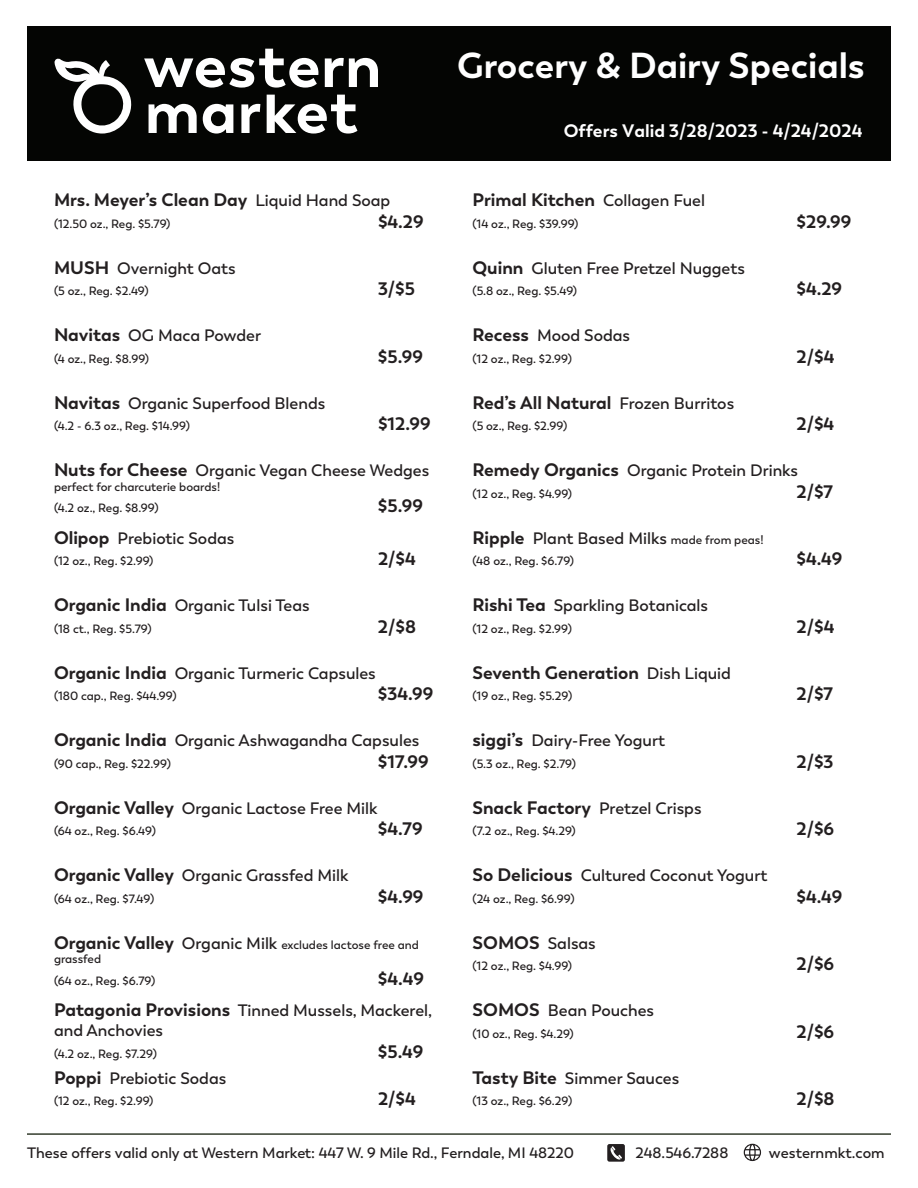
<style>
.page{position:relative;width:918px;height:1188px;background:#fff}
.page>*{position:absolute;margin:0;border:0;box-sizing:border-box;transform-origin:0 0}
.t1{font:700 36px "Trenda";color:#fff}
.t2{font:700 18px "Trenda";color:#231f20}
.t3{font:700 18px "Trenda";color:#fff}
.t4{font:600 16.5px/19.8px "Trenda";color:#231f20}
.t5{font:600 15px "Trenda";color:#231f20}
.t6{font:600 12px/14.4px "Trenda";color:#231f20}
.s1{font-weight:600;font-size:16.5px}
.s2{font-weight:700;font-size:18px}
.s3{font-size:16.5px}
.s4{font-size:12px}
</style>
<div class="page">
<div style="left:27px;top:26px;width:864px;height:135px;background:#040503"></div>
<svg style="left:54px;top:58px;width:78px;height:76px"></svg>
<svg style="left:144px;top:49px;width:174px;height:39px"></svg>
<svg style="left:325px;top:58px;width:53px;height:29px"></svg>
<svg style="left:149px;top:104px;width:48px;height:29px"></svg>
<svg style="left:203px;top:104px;width:30px;height:30px"></svg>
<svg style="left:241px;top:104px;width:19px;height:29px"></svg>
<svg style="left:267px;top:95px;width:90px;height:39px"></svg>
<hr style="left:27px;top:1133px;width:864px;height:2px;background:#343c2d">
<svg style="left:607px;top:1144px;width:18px;height:18px"></svg>
<svg style="left:744px;top:1144px;width:17px;height:17px"></svg>
<p class="t2" style="left:54px;top:189px;width:338px">Mrs. Meyer’s Clean Day <span class="s1">Liquid Hand Soap</span></p>
<p class="t6" style="left:54px;top:217px;width:118px">(12.50 oz., Reg. $5.79)</p>
<p class="t2" style="left:378px;top:210px;width:47px">$4.29</p>
<p class="t4" style="left:54px;top:258px;width:183px"><span class="s2">MUSH</span> Overnight Oats</p>
<p class="t6" style="left:54px;top:284px;width:96px">(5 oz., Reg. $2.49)</p>
<p class="t2" style="left:378px;top:278px;width:39px">3/$5</p>
<p class="t4" style="left:54px;top:326px;width:209px"><span class="s2">Navitas</span> OG Maca Powder</p>
<p class="t6" style="left:54px;top:352px;width:97px">(4 oz., Reg. $8.99)</p>
<p class="t2" style="left:378px;top:345px;width:47px">$5.99</p>
<p class="t4" style="left:54px;top:393px;width:273px"><span class="s2">Navitas</span> Organic Superfood Blends</p>
<p class="t6" style="left:54px;top:419px;width:137px">(4.2 - 6.3 oz., Reg. $14.99)</p>
<p class="t2" style="left:378px;top:413px;width:54px">$12.99</p>
<p class="t4" style="left:54px;top:461px;width:377px"><span class="s2">Nuts for Cheese</span> Organic Vegan Cheese Wedges</p>
<p class="t6" style="left:54px;top:479px;width:168px">perfect for charcuterie boards!</p>
<p class="t6" style="left:54px;top:501px;width:106px">(4.2 oz., Reg. $8.99)</p>
<p class="t2" style="left:378px;top:495px;width:47px">$5.99</p>
<p class="t4" style="left:54px;top:528px;width:182px"><span class="s2">Olipop</span> Prebiotic Sodas</p>
<p class="t6" style="left:54px;top:554px;width:101px">(12 oz., Reg. $2.99)</p>
<p class="t2" style="left:378px;top:548px;width:39px">2/$4</p>
<p class="t4" style="left:54px;top:596px;width:257px"><span class="s2">Organic India</span> Organic Tulsi Teas</p>
<p class="t6" style="left:54px;top:622px;width:99px">(18 ct., Reg. $5.79)</p>
<p class="t2" style="left:378px;top:615px;width:40px">2/$8</p>
<p class="t4" style="left:54px;top:663px;width:323px"><span class="s2">Organic India</span> Organic Turmeric Capsules</p>
<p class="t6" style="left:54px;top:689px;width:124px">(180 cap., Reg. $44.99)</p>
<p class="t2" style="left:378px;top:683px;width:57px">$34.99</p>
<p class="t4" style="left:54px;top:731px;width:367px"><span class="s2">Organic India</span> Organic Ashwagandha Capsules</p>
<p class="t6" style="left:54px;top:757px;width:118px">(90 cap., Reg. $22.99)</p>
<p class="t2" style="left:378px;top:750px;width:52px">$17.99</p>
<p class="t4" style="left:54px;top:798px;width:325px"><span class="s2">Organic Valley</span> Organic Lactose Free Milk</p>
<p class="t6" style="left:54px;top:824px;width:103px">(64 oz., Reg. $6.49)</p>
<p class="t2" style="left:378px;top:818px;width:46px">$4.79</p>
<p class="t4" style="left:54px;top:866px;width:296px"><span class="s2">Organic Valley</span> Organic Grassfed Milk</p>
<p class="t6" style="left:54px;top:892px;width:102px">(64 oz., Reg. $7.49)</p>
<p class="t2" style="left:378px;top:885px;width:47px">$4.99</p>
<p class="t6" style="left:54px;top:938px;width:366px"><span class="s2">Organic Valley</span> <span class="s3">Organic Milk</span> excludes lactose free and grassfed</p>
<p class="t6" style="left:54px;top:974px;width:103px">(64 oz., Reg. $6.79)</p>
<p class="t2" style="left:378px;top:967px;width:47px">$4.49</p>
<p class="t4" style="left:54px;top:1001px;width:380px"><span class="s2">Patagonia Provisions</span> Tinned Mussels, Mackerel, and Anchovies</p>
<p class="t6" style="left:54px;top:1046px;width:104px">(4.2 oz., Reg. $7.29)</p>
<p class="t2" style="left:378px;top:1040px;width:47px">$5.49</p>
<p class="t4" style="left:54px;top:1068px;width:174px"><span class="s2">Poppi</span> Prebiotic Sodas</p>
<p class="t6" style="left:54px;top:1094px;width:101px">(12 oz., Reg. $2.99)</p>
<p class="t2" style="left:378px;top:1088px;width:39px">2/$4</p>
<h1 class="t1" style="left:457px;top:43px;width:409px">Grocery &amp; Dairy Specials</h1>
<p class="t3" style="left:564px;top:120px;width:300px">Offers Valid 3/28/2023 - 4/24/2024</p>
<p class="t2" style="left:472px;top:189px;width:234px">Primal Kitchen <span class="s1">Collagen Fuel</span></p>
<p class="t6" style="left:472px;top:217px;width:107px">(14 oz., Reg. $39.99)</p>
<p class="t2" style="left:797px;top:210px;width:56px">$29.99</p>
<p class="t4" style="left:472px;top:258px;width:274px"><span class="s2">Quinn</span> Gluten Free Pretzel Nuggets</p>
<p class="t6" style="left:472px;top:284px;width:106px">(5.8 oz., Reg. $5.49)</p>
<p class="t2" style="left:797px;top:278px;width:47px">$4.29</p>
<p class="t4" style="left:472px;top:326px;width:159px"><span class="s2">Recess</span> Mood Sodas</p>
<p class="t6" style="left:472px;top:352px;width:101px">(12 oz., Reg. $2.99)</p>
<p class="t2" style="left:797px;top:345px;width:39px">2/$4</p>
<p class="t2" style="left:472px;top:391px;width:263px">Red’s All Natural <span class="s1">Frozen Burritos</span></p>
<p class="t6" style="left:472px;top:419px;width:96px">(5 oz., Reg. $2.99)</p>
<p class="t2" style="left:796px;top:413px;width:39px">2/$4</p>
<p class="t4" style="left:472px;top:461px;width:327px"><span class="s2">Remedy Organics</span> Organic Protein Drinks</p>
<p class="t6" style="left:472px;top:487px;width:101px">(12 oz., Reg. $4.99)</p>
<p class="t2" style="left:796px;top:480px;width:38px">2/$7</p>
<p class="t4" style="left:472px;top:528px;width:293px"><span class="s2">Ripple</span> Plant Based Milks <span class="s4">made from peas!</span></p>
<p class="t6" style="left:472px;top:554px;width:103px">(48 oz., Reg. $6.79)</p>
<p class="t2" style="left:796px;top:548px;width:47px">$4.49</p>
<p class="t4" style="left:472px;top:596px;width:237px"><span class="s2">Rishi Tea</span> Sparkling Botanicals</p>
<p class="t6" style="left:472px;top:622px;width:101px">(12 oz., Reg. $2.99)</p>
<p class="t2" style="left:797px;top:615px;width:39px">2/$4</p>
<p class="t2" style="left:472px;top:661px;width:260px">Seventh Generation <span class="s1">Dish Liquid</span></p>
<p class="t6" style="left:472px;top:689px;width:101px">(19 oz., Reg. $5.29)</p>
<p class="t2" style="left:797px;top:683px;width:38px">2/$7</p>
<p class="t4" style="left:472px;top:731px;width:194px"><span class="s2">siggi’s</span> Dairy-Free Yogurt</p>
<p class="t6" style="left:472px;top:757px;width:105px">(5.3 oz., Reg. $2.79)</p>
<p class="t2" style="left:796px;top:750px;width:39px">2/$3</p>
<p class="t4" style="left:472px;top:798px;width:231px"><span class="s2">Snack Factory</span> Pretzel Crisps</p>
<p class="t6" style="left:472px;top:824px;width:105px">(7.2 oz., Reg. $4.29)</p>
<p class="t2" style="left:796px;top:818px;width:39px">2/$6</p>
<p class="t4" style="left:472px;top:866px;width:296px"><span class="s2">So Delicious</span> Cultured Coconut Yogurt</p>
<p class="t6" style="left:472px;top:892px;width:104px">(24 oz., Reg. $6.99)</p>
<p class="t2" style="left:796px;top:885px;width:47px">$4.49</p>
<p class="t4" style="left:472px;top:933px;width:125px"><span class="s2">SOMOS</span> Salsas</p>
<p class="t6" style="left:472px;top:959px;width:101px">(12 oz., Reg. $4.99)</p>
<p class="t2" style="left:796px;top:953px;width:39px">2/$6</p>
<p class="t4" style="left:472px;top:1001px;width:183px"><span class="s2">SOMOS</span> Bean Pouches</p>
<p class="t6" style="left:472px;top:1027px;width:103px">(10 oz., Reg. $4.29)</p>
<p class="t2" style="left:796px;top:1020px;width:39px">2/$6</p>
<p class="t4" style="left:472px;top:1068px;width:208px"><span class="s2">Tasty Bite</span> Simmer Sauces</p>
<p class="t6" style="left:472px;top:1094px;width:101px">(13 oz., Reg. $6.29)</p>
<p class="t2" style="left:797px;top:1088px;width:40px">2/$8</p>
<p class="t5" style="left:27px;top:1144px;width:549px">These offers valid only at Western Market: 447 W. 9 Mile Rd., Ferndale, MI 48220</p>
<p class="t5" style="left:636px;top:1144px;width:94px">248.546.7288</p>
<p class="t5" style="left:769px;top:1144px;width:117px">westernmkt.com</p>
</div>
